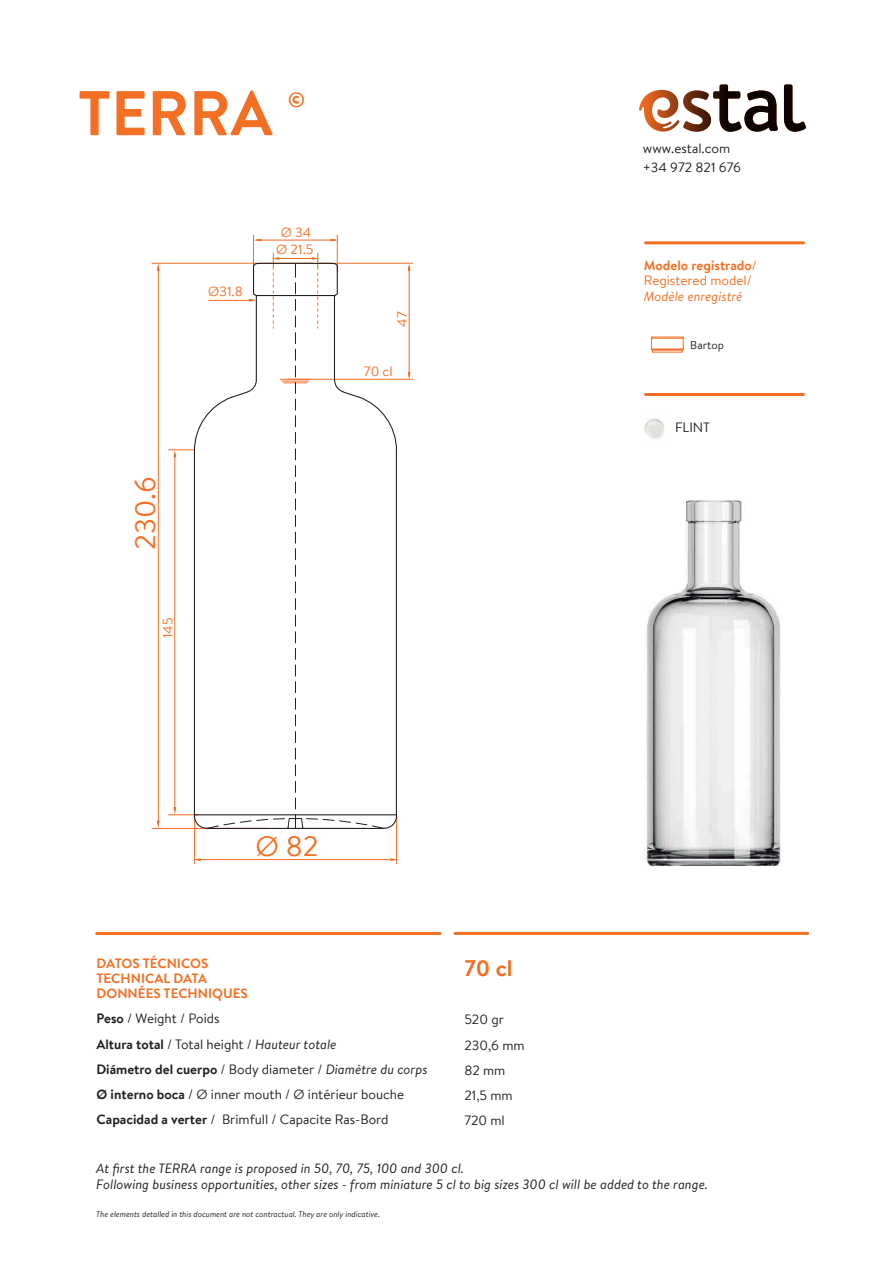
<style>
.page{position:relative;width:893px;height:1263px;background:#fff}
.page>*{position:absolute;margin:0;border:0;box-sizing:border-box;transform-origin:0 0}
.t1{font:700 63px "Brandon Text";color:#f36f23}
.t2{font:28.5px "Brandon Text";color:#f36f23}
.t3{font:700 22.5px "Brandon Text";color:#f36f23}
.t4{font:700 21px "Brandon Text";color:#f36f23}
.t5{font:13.5px/25.2px "Brandon Text";color:#231f20}
.t6{font:italic 13.5px/15.6px "Brandon Text";color:#231f20}
.t7{font:13.5px/15.6px "Brandon Text";color:#f36f23}
.t8{font:700 13.5px/15px "Brandon Text";color:#f36f23}
.t9{font:italic 13.5px "Brandon Text";color:#f36f23}
.t10{font:11.4px "Brandon Text";color:#231f20}
.t11{font:italic 8.25px "Brandon Text";color:#231f20}
.s1{color:#f36c23}
.s2{font-weight:700}
.s3{font-style:italic}
</style>
<div class="page">
<hr style="left:97px;top:932px;width:343px;height:3px;background:#f36f23">
<svg style="left:639px;top:84px;width:167px;height:48px"></svg>
<hr style="left:337px;top:235px;width:1px;height:38px;background:#f36c23">
<hr style="left:253px;top:235px;width:1px;height:38px;background:#f36c23">
<hr style="left:287px;top:379px;width:126px;height:1px;background:#f36c23">
<hr style="left:319px;top:263px;width:94px;height:1px;background:#f36c23">
<hr style="left:396px;top:813px;width:1px;height:51px;background:#f36c23">
<hr style="left:194px;top:813px;width:1px;height:51px;background:#f36c23">
<hr style="left:152px;top:828px;width:115px;height:1px;background:#f36c23">
<hr style="left:152px;top:263px;width:161px;height:1px;background:#f36c23">
<hr style="left:168px;top:814px;width:31px;height:1px;background:#f36c23">
<hr style="left:652px;top:352px;width:30px;height:1px;background:#f36c23">
<svg style="left:651px;top:337px;width:33px;height:15px"></svg>
<hr style="left:652px;top:349px;width:31px;height:1px;background:#f36c23">
<hr style="left:208px;top:300px;width:43px;height:1px;background:#f36c23">
<hr style="left:409px;top:266px;width:1px;height:111px;background:#f36c23">
<hr style="left:175px;top:455px;width:1px;height:353px;background:#f36c23">
<hr style="left:197px;top:859px;width:197px;height:1px;background:#f36c23">
<hr style="left:158px;top:266px;width:1px;height:560px;background:#f36c23">
<hr style="left:276px;top:258px;width:38px;height:1px;background:#f36c23">
<svg style="left:273px;top:253px;width:6px;height:75px"></svg>
<svg style="left:312px;top:253px;width:6px;height:75px"></svg>
<hr style="left:256px;top:240px;width:80px;height:1px;background:#f36c23">
<hr style="left:645px;top:241px;width:158px;height:3px;background:#f36f23">
<hr style="left:645px;top:393px;width:158px;height:3px;background:#f36f23">
<img style="left:644px;top:418px;width:21px;height:22px">
<hr style="left:455px;top:932px;width:353px;height:3px;background:#f36f23">
<img style="left:645px;top:500px;width:137px;height:367px">
<hr style="left:280px;top:379px;width:31px;height:1px;background:#f37133">
<hr style="left:194px;top:450px;width:1px;height:366px;background:#231f20">
<hr style="left:396px;top:450px;width:1px;height:366px;background:#231f20">
<svg style="left:295px;top:765px;width:1px;height:27px"></svg>
<svg style="left:295px;top:715px;width:1px;height:27px"></svg>
<svg style="left:295px;top:665px;width:1px;height:44px"></svg>
<svg style="left:295px;top:632px;width:1px;height:27px"></svg>
<svg style="left:295px;top:582px;width:1px;height:44px"></svg>
<svg style="left:295px;top:549px;width:1px;height:27px"></svg>
<svg style="left:295px;top:499px;width:1px;height:27px"></svg>
<svg style="left:295px;top:466px;width:1px;height:27px"></svg>
<svg style="left:295px;top:416px;width:1px;height:27px"></svg>
<svg style="left:282px;top:366px;width:27px;height:27px"></svg>
<svg style="left:295px;top:333px;width:1px;height:27px"></svg>
<svg style="left:295px;top:283px;width:1px;height:27px"></svg>
<svg style="left:295px;top:264px;width:1px;height:13px"></svg>
<svg style="left:330px;top:262px;width:8px;height:35px"></svg>
<hr style="left:334px;top:296px;width:1px;height:84px;background:#231f20">
<hr style="left:256px;top:296px;width:1px;height:84px;background:#231f20">
<hr style="left:256px;top:295px;width:78px;height:1px;background:#231f20">
<svg style="left:249px;top:262px;width:12px;height:39px"></svg>
<hr style="left:261px;top:263px;width:69px;height:1px;background:#231f20">
<svg style="left:168px;top:379px;width:89px;height:78px"></svg>
<svg style="left:334px;top:379px;width:64px;height:72px"></svg>
<svg style="left:193px;top:798px;width:205px;height:32px"></svg>
<h1 class="t1" style="left:78px;top:69px;width:196px">TERRA</h1>
<h3 class="t4" style="left:288px;top:85px;width:19px">©</h3>
<p class="t7" style="left:281px;top:224px;width:32px"><span class="s1">Ø</span> 34</p>
<p class="t7" style="left:208px;top:283px;width:36px">Ø31.8</p>
<p class="t7" style="left:276px;top:241px;width:39px"><span class="s1">Ø</span> 21.5</p>
<h2 class="t2" style="left:126px;top:550px;width:75px;rotate:-90deg">230.6</h2>
<p class="t7" style="left:160px;top:638px;width:22px;rotate:-90deg">145</p>
<p class="t7" style="left:394px;top:327px;width:17px;rotate:-90deg">47</p>
<p class="t7" style="left:364px;top:363px;width:30px">70 cl</p>
<h2 class="t2" style="left:256px;top:827px;width:65px">Ø 82</h2>
<p class="t8" style="left:97px;top:956px;width:153px">DATOS TÉCNICOS<br>TECHNICAL DATA<br>DONNÉES TECHNIQUES</p>
<p class="t5" style="left:97px;top:1006px;width:333px"><span class="s2">Peso</span> / Weight / Poids<br><span class="s2">Altura total</span> / Total height / <span class="s3">Hauteur totale<br></span><span class="s2">Diámetro del cuerpo</span> / Body diameter / <span class="s3">Diamètre du corps </span><span class="s2">Ø interno boca</span> / Ø inner mouth / Ø intérieur bouche <span class="s2">Capacidad a verter</span> / Brimfull / Capacite Ras-Bord</p>
<h3 class="t3" style="left:464px;top:952px;width:50px">70 cl</h3>
<p class="t5" style="left:464px;top:1007px;width:62px">520 gr<br>230,6 mm<br>82 mm<br>21,5 mm<br>720 ml</p>
<p class="t5" style="left:643px;top:138px;width:100px;line-height:18.6px">www.estal.com +34 972 821 676</p>
<p class="t7" style="left:644px;top:257px;width:115px"><span class="s2">Modelo registrado</span>/<br>Registered model/</p>
<p class="t9" style="left:644px;top:287px;width:100px">Modèle enregistré</p>
<p class="t10" style="left:690px;top:337px;width:35px">Bartop</p>
<p class="t5" style="left:675px;top:414px;width:37px">FLINT</p>
<p class="t6" style="left:96px;top:1160px;width:613px">At first the TERRA range is proposed in 50, 70, 75, 100 and 300 cl.<br>Following business opportunities, other sizes - from miniature 5 cl to big sizes 300 cl will be added to the range.</p>
<p class="t11" style="left:96px;top:1208px;width:285px">The elements detalled in this document are not contractual. They are only indicative.</p>
</div>
